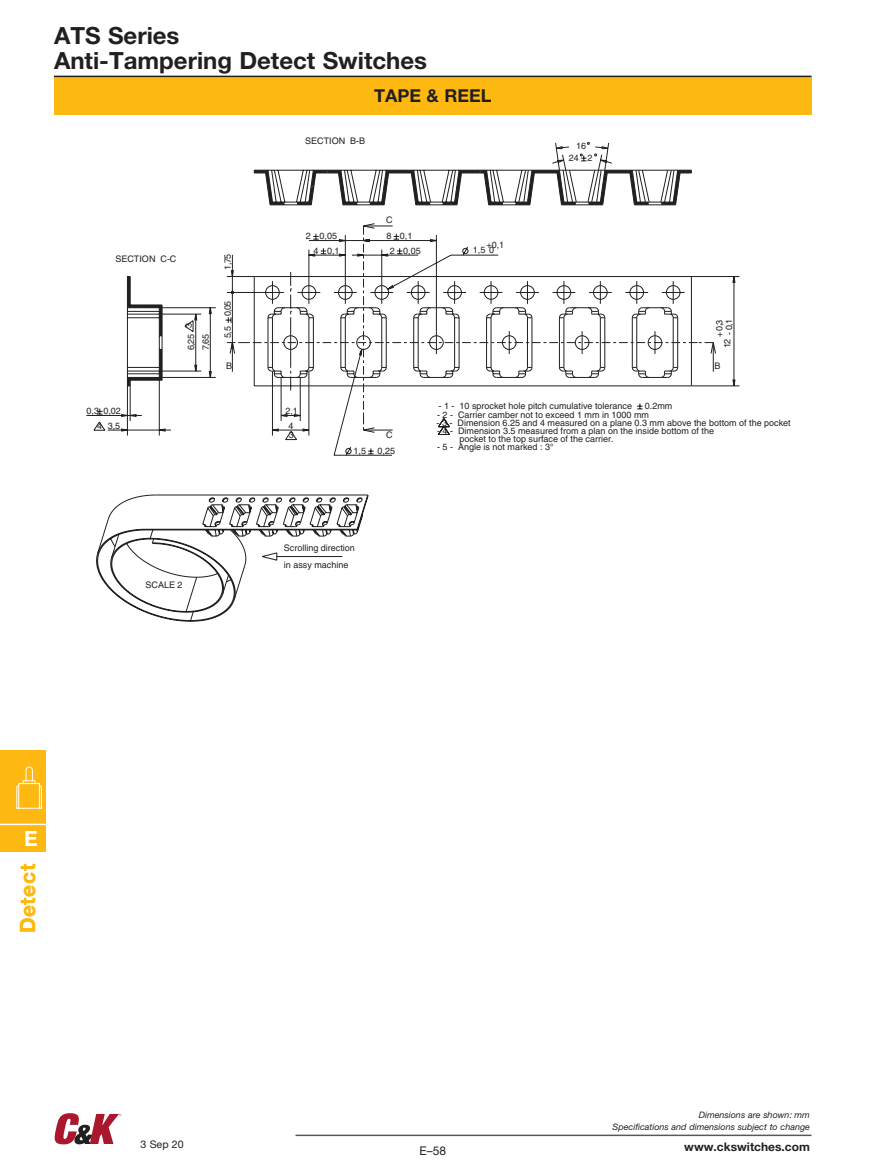
<style>
.page{position:relative;width:891px;height:1175px;background:#fff}
.page>*{position:absolute;margin:0;border:0;box-sizing:border-box;transform-origin:0 0}
.t1{font:700 23.7px/25.2px "Helvetica Neue LT Std";color:#221f1f}
.t2{font:700 21px "Helvetica Neue";letter-spacing:.03em;color:#fdb812}
.t3{font:700 21px "Helvetica Neue";color:#fff}
.t4{font:700 17.85px "Helvetica Neue LT Std";color:#221f1f}
.t5{font:12px "Helvetica Neue LT Std";color:#221f1f}
.t6{font:700 11.85px "Helvetica Neue LT Std";color:#221f1f}
.t7{font:10.5px "Helvetica Neue LT Std";color:#221f1f}
.t8{font:9px/9.9px "Helvetica";color:#221f1f}
.t9{font:italic 8.85px/11.9px "Helvetica Neue LT Std";color:#221f1f;text-align:right}
</style>
<div class="page">
<hr style="left:296px;top:1134px;width:516px;height:2px;background:#57585a">
<svg style="left:55px;top:1113px;width:66px;height:31px"></svg>
<div style="left:0;top:750px;width:46px;height:102px;background:#fdb812"></div>
<hr style="left:0;top:823px;width:46px;height:2px;background:#fff">
<svg style="left:16px;top:766px;width:26px;height:43px"></svg>
<svg style="left:87px;top:142px;width:653px;height:479px"></svg>
<div style="left:54px;top:77px;width:758px;height:37px;background:#fdb812"></div>
<hr style="left:54px;top:76px;width:758px;height:1px;background:#221f1f">
<h1 class="t1" style="left:54px;top:25px;width:375px">ATS Series<br>Anti-Tampering Detect Switches</h1>
<h3 class="t4" style="left:374px;top:89px;width:119px">TAPE &amp; REEL</h3>
<p class="t8" style="left:305px;top:136px;width:62px">SECTION B-B</p>
<p class="t8" style="left:576px;top:142px;width:12px">16</p>
<p class="t8" style="left:569px;top:154px;width:25px">24 2</p>
<p class="t8" style="left:386px;top:216px;width:8px">C</p>
<p class="t8" style="left:115px;top:254px;width:63px">SECTION C-C</p>
<p class="t8" style="left:224px;top:269px;width:17px;rotate:-90deg">57,1</p>
<p class="t8" style="left:306px;top:232px;width:33px">2 0,05</p>
<p class="t8" style="left:313px;top:246px;width:28px">4 0,1</p>
<p class="t8" style="left:386px;top:232px;width:28px">8 0,1</p>
<p class="t8" style="left:487px;top:241px;width:19px">+0,1</p>
<p class="t8" style="left:390px;top:246px;width:33px">2 0,05</p>
<p class="t8" style="left:473px;top:246px;width:23px">1,5 0</p>
<p class="t8" style="left:224px;top:316px;width:17px;rotate:-90deg">50,0</p>
<p class="t8" style="left:185px;top:328px;width:7px;rotate:-90deg">3</p>
<p class="t8" style="left:187px;top:350px;width:17px;rotate:-90deg">52,6</p>
<p class="t8" style="left:202px;top:350px;width:17px;rotate:-90deg">56,7</p>
<p class="t8" style="left:224px;top:338px;width:13px;rotate:-90deg">5,5</p>
<p class="t8" style="left:715px;top:336px;width:19px;rotate:-90deg">+ 3,0<br>1,0-</p>
<p class="t8" style="left:723px;top:348px;width:11px;rotate:-90deg">21</p>
<p class="t8" style="left:226px;top:362px;width:8px">B</p>
<p class="t8" style="left:714px;top:362px;width:8px">B</p>
<p class="t8" style="left:86px;top:407px;width:36px">0,3 0,02</p>
<p class="t8" style="left:108px;top:421px;width:14px">3,5</p>
<p class="t8" style="left:97px;top:422px;width:7px">4</p>
<p class="t8" style="left:285px;top:407px;width:14px">2,1</p>
<p class="t8" style="left:289px;top:421px;width:7px">4</p>
<p class="t8" style="left:289px;top:431px;width:7px">3</p>
<p class="t8" style="left:386px;top:431px;width:8px">C</p>
<p class="t8" style="left:354px;top:447px;width:14px">1,5</p>
<p class="t8" style="left:378px;top:446px;width:19px">0,25</p>
<p class="t8" style="left:439px;top:402px;width:195px">- 1 - 10 sprocket hole pitch cumulative tolerance</p>
<p class="t8" style="left:645px;top:402px;width:29px">0.2mm</p>
<p class="t8" style="left:437px;top:410px;width:214px">- 2 - Carrier camber not to exceed 1 mm in 1000 mm</p>
<p class="t8" style="left:437px;top:419px;width:356px">- 3 - Dimension 6.25 and 4 measured on a plane 0.3 mm above the bottom of the pocket</p>
<p class="t8" style="left:460px;top:427px;width:256px;line-height:8.2px;text-indent:-23px">- 4 - Dimension 3.5 measured from a plan on the inside bottom of the pocket to the top surface of the carrier.</p>
<p class="t8" style="left:437px;top:443px;width:118px">- 5 - Angle is not marked : 3°</p>
<p class="t8" style="left:146px;top:581px;width:39px">SCALE 2</p>
<p class="t8" style="left:284px;top:541px;width:73px;line-height:16.4px">Scrolling direction in assy machine</p>
<h2 class="t3" style="left:24px;top:826px;width:15px">E</h2>
<h2 class="t2" style="left:16px;top:933px;width:71px;rotate:-90deg">Detect</h2>
<p class="t7" style="left:141px;top:1140px;width:45px">3 Sep 20</p>
<h3 class="t5" style="left:419px;top:1146px;width:28px">E–58</h3>
<p class="t9" style="left:613px;top:1109px;width:199px">Dimensions are shown: mm<br>Specifications and dimensions subject to change</p>
<h3 class="t6" style="left:684px;top:1141px;width:127px">www.ckswitches.com</h3>
</div>
